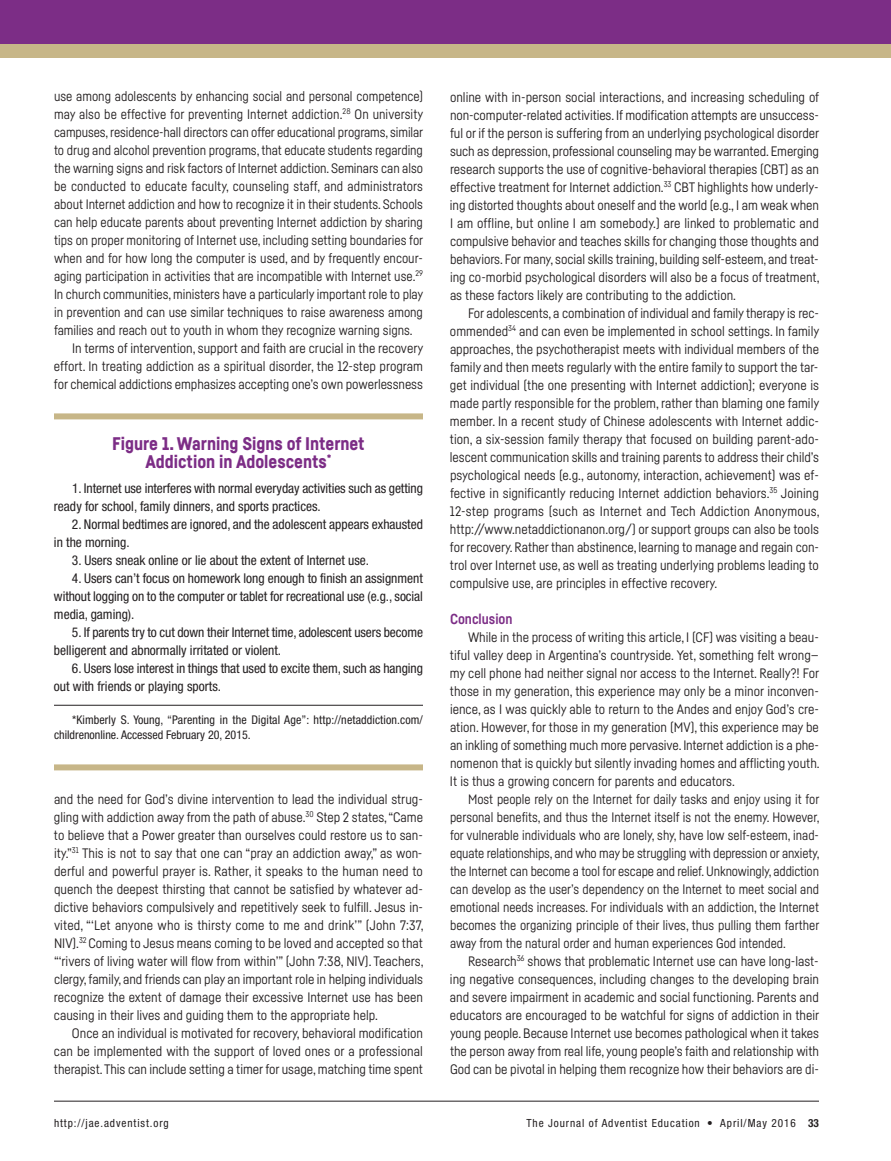
<style>
.page{position:relative;width:891px;height:1161px;background:#fff}
.page>*{position:absolute;margin:0;border:0;box-sizing:border-box;transform-origin:0 0}
.t1{font:900 18px/18px "Fabrikat";color:#7c2d86;text-align:center}
.t2{font:700 14.25px "Fabrikat";color:#7c2d86}
.t3{font:13.5px/18px "Fabrikat";color:#231f20;text-align:justify}
.t4{font:condensed 13.5px/18px "Helvetica Neue";color:#231f20}
.t5{font:condensed 12px/15px "Helvetica Neue";letter-spacing:.01em;color:#231f20}
.t6{font:condensed 11.25px "Helvetica Neue";letter-spacing:.08em;color:#231f20}
.t7{font:700 condensed 11.25px "Helvetica Neue";color:#231f20}
</style>
<div class="page">
<hr style="left:54px;top:1101px;width:765px;height:1px;background:#231f20">
<div style="left:0;top:43px;width:891px;height:15px;background:#c7b688"></div>
<div style="left:0;top:0;width:891px;height:43px;background:#7c2d86"></div>
<div style="left:54px;top:413px;width:369px;height:6px;background:#c7b688"></div>
<hr style="left:54px;top:705px;width:369px;height:1px;background:#231f20">
<div style="left:54px;top:764px;width:369px;height:6px;background:#c7b688"></div>
<p class="t3" style="left:54px;top:88px;width:371px">use among adolescents by enhancing social and personal competence)</p>
<p class="t3" style="left:54px;top:106px;width:371px">may also be effective for preventing Internet addiction.<sup>28</sup> On university</p>
<p class="t3" style="left:54px;top:124px;width:371px">campuses,residence-hall directors can offer educational programs, similar</p>
<p class="t3" style="left:54px;top:142px;width:370px">to drug and alcohol prevention programs,that educate students regarding</p>
<p class="t3" style="left:54px;top:160px;width:370px">the warning signs and risk factors of Internet addiction. Seminars can also</p>
<p class="t3" style="left:54px;top:178px;width:371px">be conducted to educate faculty, counseling staff, and administrators</p>
<p class="t3" style="left:54px;top:196px;width:370px">about Internet addiction and how to recognize it in their students. Schools</p>
<p class="t3" style="left:54px;top:214px;width:371px">can help educate parents about preventing Internet addiction by sharing</p>
<p class="t3" style="left:54px;top:232px;width:371px">tips on proper monitoring of Internet use, including setting boundaries for</p>
<p class="t3" style="left:54px;top:250px;width:371px">when and for how long the computer is used, and by frequently encour-</p>
<p class="t3" style="left:54px;top:268px;width:371px">aging participation in activities that are incompatible with Internet use.<sup>29</sup></p>
<p class="t3" style="left:54px;top:286px;width:371px">In church communities,ministers have a particularly important role to play</p>
<p class="t3" style="left:54px;top:304px;width:371px">in prevention and can use similar techniques to raise awareness among</p>
<p class="t3" style="left:54px;top:322px;width:360px">families and reach out to youth in whom they recognize warning signs.</p>
<p class="t3" style="left:72px;top:340px;width:353px">In terms of intervention, support and faith are crucial in the recovery</p>
<p class="t3" style="left:54px;top:358px;width:371px">effort. In treating addiction as a spiritual disorder, the 12-step program</p>
<p class="t3" style="left:54px;top:376px;width:371px">for chemical addictions emphasizes accepting one’s own powerlessness</p>
<h1 class="t1" style="left:112px;top:436px;width:254px">Figure 1.Warning Signs of Internet<br>Addiction in Adolescents<sup>*</sup></h1>
<p class="t4" style="left:54px;top:481px;width:371px;text-indent:18px">1. Internet use interferes with normal everyday activities such as getting ready for school, family dinners, and sports practices.</p>
<p class="t4" style="left:54px;top:517px;width:370px;text-indent:18px">2. Normal bedtimes are ignored, and the adolescent appears exhausted in the morning.</p>
<p class="t4" style="left:72px;top:553px;width:299px">3. Users sneak online or lie about the extent of Internet use.</p>
<p class="t4" style="left:54px;top:571px;width:371px;text-align:justify;text-indent:18px">4. Users can’t focus on homework long enough to finish an assignment without logging on to the computer or tablet for recreational use (e.g., social media, gaming).</p>
<p class="t4" style="left:54px;top:625px;width:371px;text-indent:18px">5. If parents try to cut down their Internet time, adolescent users become belligerent and abnormally irritated or violent.</p>
<p class="t4" style="left:54px;top:661px;width:370px;text-indent:18px">6. Users lose interest in things that used to excite them, such as hanging out with friends or playing sports.</p>
<p class="t5" style="left:54px;top:714px;width:370px;text-indent:18px">*Kimberly S. Young, “Parenting in the Digital Age”: http://netaddiction.com/ childrenonline. Accessed February 20, 2015.</p>
<p class="t3" style="left:54px;top:791px;width:371px">and the need for God’s divine intervention to lead the individual strug&shy;gling with addiction away from the path of abuse.<sup>30</sup> Step 2 states,“Came to believe that a Power greater than ourselves could restore us to san&shy;ity.”<sup>31</sup> this is not to say that one can “pray an addiction away,” as won&shy;derful and powerful prayer is. Rather, it speaks to the human need to quench the deepest thirsting that cannot be satisfied by whatever ad&shy;dictive behaviors compulsively and repetitively seek to fulfill. Jesus in&shy;vited, “‘Let anyone who is thirsty come to me and drink’” (John 7:37, nIV).<sup>32</sup> Coming to Jesus means coming to be loved and accepted so that “‘rivers of living water will flow from within’” (John 7:38, nIV). teachers, clergy,family, and friends can play an important role in helping individuals recognize the extent of damage their excessive Internet use has been causing in their lives and guiding them to the appropriate help.</p>
<p class="t3" style="left:54px;top:1025px;width:371px;text-indent:18px">Once an individual is motivated for recovery, behavioral modification can be implemented with the support of loved ones or a professional therapist.this can include setting a timer for usage,matching time spent</p>
<p class="t3" style="left:450px;top:89px;width:371px">online with in-person social interactions, and increasing scheduling of non-computer-related activities. If modification attempts are unsuccess&shy;ful or if the person is suffering from an underlying psychological disorder such as depression, professional counseling may be warranted. emerging research supports the use of cognitive-behavioral therapies (CBt) as an effective treatment for Internet addiction.<sup>33</sup> CBt highlights how underly&shy;ing distorted thoughts about oneself and the world (e.g., I am weak when I am offline, but online I am somebody.) are linked to problematic and compulsive behavior and teaches skills for changing those thoughts and behaviors. For many, social skills training, building self-esteem, and treat&shy;ing co-morbid psychological disorders will also be a focus of treatment, as these factors likely are contributing to the addiction.</p>
<p class="t3" style="left:450px;top:305px;width:371px;text-indent:18px">For adolescents, a combination of individual and family therapy is rec&shy;ommended<sup>34</sup> and can even be implemented in school settings. In family approaches, the psychotherapist meets with individual members of the family and then meets regularly with the entire family to support the tar&shy;get individual (the one presenting with Internet addiction); everyone is made partly responsible for the problem, rather than blaming one family member. In a recent study of Chinese adolescents with Internet addic&shy;tion, a six-session family therapy that focused on building parent-ado&shy;lescent communication skills and training parents to address their child’s psychological needs (e.g., autonomy, interaction, achievement) was ef&shy;fective in significantly reducing Internet addiction behaviors.<sup>35</sup> Joining 12-step programs (such as Internet and tech Addiction Anonymous, http://www.netaddictionanon.org/) or support groups can also be tools for recovery. Rather than abstinence, learning to manage and regain con&shy;trol over Internet use, as well as treating underlying problems leading to compulsive use, are principles in effective recovery.</p>
<p class="t2" style="left:450px;top:613px;width:64px">Conclusion</p>
<p class="t3" style="left:450px;top:629px;width:371px;text-indent:18px">While in the process of writing this article, I (CF) was visiting a beau&shy;tiful valley deep in Argentina’s countryside. Yet, something felt wrong— my cell phone had neither signal nor access to the Internet. Really?! For those in my generation, this experience may only be a minor inconven&shy;ience, as I was quickly able to return to the Andes and enjoy God’s cre&shy;ation. however, for those in my generation (mV), this experience may be an inkling of something much more pervasive. Internet addiction is a phe&shy;nomenon that is quickly but silently invading homes and afflicting youth.<br>It is thus a growing concern for parents and educators.</p>
<p class="t3" style="left:450px;top:791px;width:371px;text-indent:18px">most people rely on the Internet for daily tasks and enjoy using it for personal benefits, and thus the Internet itself is not the enemy. however, for vulnerable individuals who are lonely, shy, have low self-esteem, inad&shy;equate relationships, and who may be struggling with depression or anxiety, the Internet can become a tool for escape and relief.Unknowingly, addiction can develop as the user’s dependency on the Internet to meet social and emotional needs increases. For individuals with an addiction, the Internet becomes the organizing principle of their lives, thus pulling them farther away from the natural order and human experiences God intended.</p>
<p class="t3" style="left:450px;top:953px;width:371px;text-indent:18px">Research<sup>36</sup> shows that problematic Internet use can have long-last&shy;ing negative consequences, including changes to the developing brain and severe impairment in academic and social functioning. Parents and educators are encouraged to be watchful for signs of addiction in their young people. Because Internet use becomes pathological when it takes the person away from real life, young people’s faith and relationship with God can be pivotal in helping them recognize how their behaviors are di-</p>
<p class="t6" style="left:54px;top:1119px;width:116px">http://jae.adventist.org</p>
<p class="t6" style="left:526px;top:1119px;width:271px">The Journal of Adventist Education • April/May 2016</p>
<p class="t7" style="left:808px;top:1119px;width:12px">33</p>
</div>
